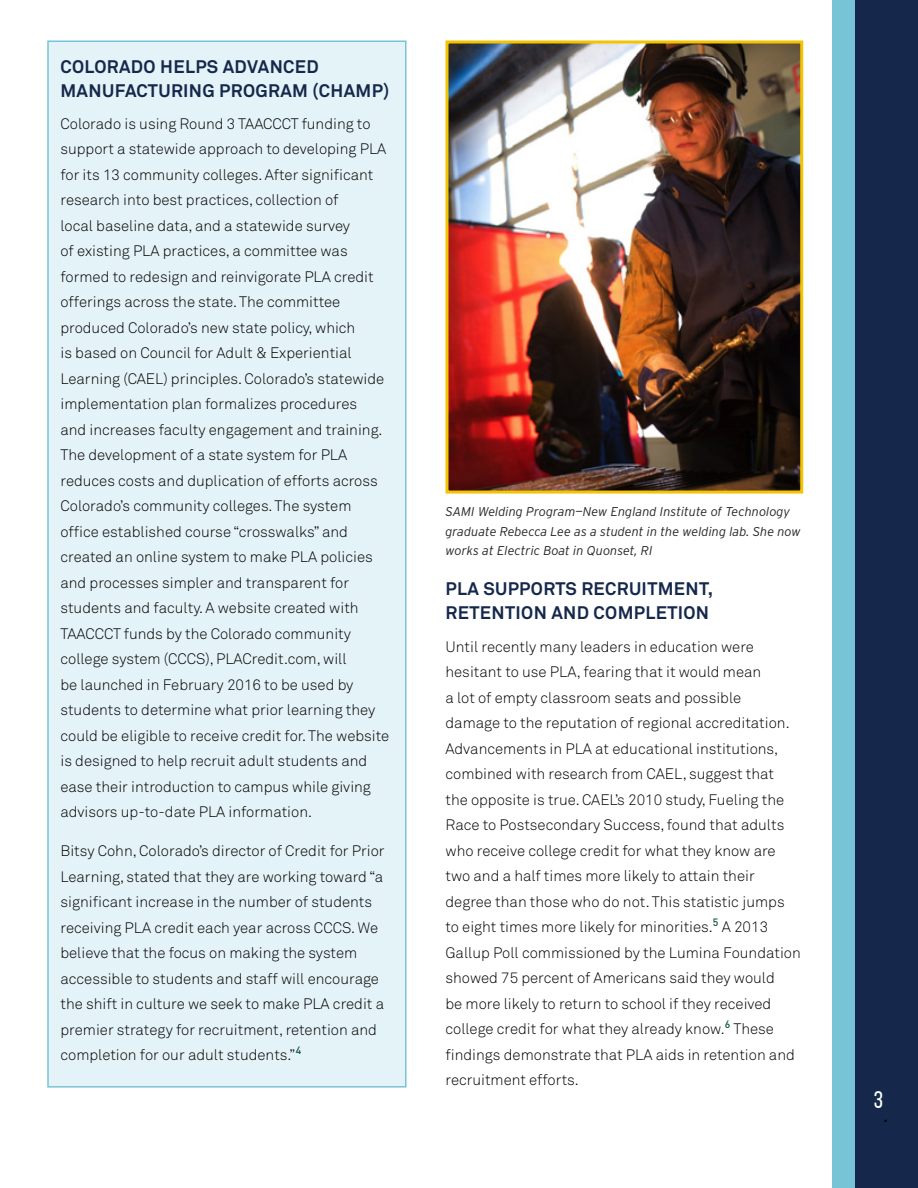
<style>
.page{position:relative;width:918px;height:1188px;background:#fff}
.page>*{position:absolute;margin:0;border:0;box-sizing:border-box;transform-origin:0 0}
.t1{font:24px "Bebas Neue";color:#fff}
.t2{font:24px "Bebas Neue";color:#000}
.t3{font:700 18px/24px "Akkurat";letter-spacing:.02em;color:#15284b}
.t4{font:300 15px/25.5px "Akkurat";color:#000}
.t5{font:italic 300 12.75px/19.5px "Interstate";color:#292829}
</style>
<div class="page">
<div style="left:832px;top:0;width:24px;height:1188px;background:#76c4d5"></div>
<div style="left:856px;top:0;width:62px;height:1188px;background:#15284b"></div>
<div style="left:47px;top:40px;width:359px;height:1048px;background:#e4f3f7;border:2px solid #76c4d5"></div>
<img style="left:450px;top:44px;width:349px;height:446px">
<div style="left:446px;top:40px;width:357px;height:454px;border:3px solid #f5c400"></div>
<p class="t3" style="left:60px;top:54px;width:330px">COLORADO HELPS ADVANCED<br>MANUFACTURING PROGRAM (CHAMP)</p>
<p class="t4" style="left:60px;top:111px;width:330px">Colorado is using Round 3 TAACCCT funding to support a statewide approach to developing PLA for its 13 community colleges. After significant research into best practices, collection of<br>local baseline data, and a statewide survey<br>of existing PLA practices, a committee was formed to redesign and reinvigorate PLA credit offerings across the state. The committee produced Colorado’s new state policy, which<br>is based on Council for Adult &amp; Experiential Learning (CAEL) principles. Colorado’s statewide implementation plan formalizes procedures<br>and increases faculty engagement and training.<br>The development of a state system for PLA reduces costs and duplication of efforts across Colorado’s community colleges. The system office established course “crosswalks” and created an online system to make PLA policies and processes simpler and transparent for students and faculty. A website created with TAACCCT funds by the Colorado community college system (CCCS), PLACredit.com, will<br>be launched in February 2016 to be used by students to determine what prior learning they could be eligible to receive credit for. The website is designed to help recruit adult students and ease their introduction to campus while giving advisors up-to-date PLA information.</p>
<p class="t4" style="left:60px;top:839px;width:326px">Bitsy Cohn, Colorado’s director of Credit for Prior Learning, stated that they are working toward “a significant increase in the number of students receiving PLA credit each year across CCCS. We believe that the focus on making the system accessible to students and staff will encourage the shift in culture we seek to make PLA credit a premier strategy for recruitment, retention and completion for our adult students.”<sup>4</sup></p>
<p class="t5" style="left:446px;top:502px;width:357px">SAMI Welding Program—New England Institute of Technology graduate Rebecca Lee as a student in the welding lab. She now works at Electric Boat in Quonset, RI</p>
<p class="t3" style="left:446px;top:577px;width:269px">PLA SUPPORTS RECRUITMENT,<br>RETENTION AND COMPLETION</p>
<p class="t4" style="left:445px;top:634px;width:357px">Until recently many leaders in education were hesitant to use PLA, fearing that it would mean<br>a lot of empty classroom seats and possible<br>damage to the reputation of regional accreditation.<br>Advancements in PLA at educational institutions, combined with research from CAEL, suggest that<br>the opposite is true. CAEL’s 2010 study, Fueling the Race to Postsecondary Success, found that adults who receive college credit for what they know are two and a half times more likely to attain their degree than those who do not. This statistic jumps to eight times more likely for minorities.<sup>5</sup> A 2013<br>Gallup Poll commissioned by the Lumina Foundation showed 75 percent of Americans said they would<br>be more likely to return to school if they received college credit for what they already know.<sup>6</sup> These findings demonstrate that PLA aids in retention and recruitment efforts.</p>
<h1 class="t1" style="left:874px;top:1087px;width:11px">3</h1>
<h1 class="t2" style="left:884px;top:1100px;width:5px">.</h1>
</div>
